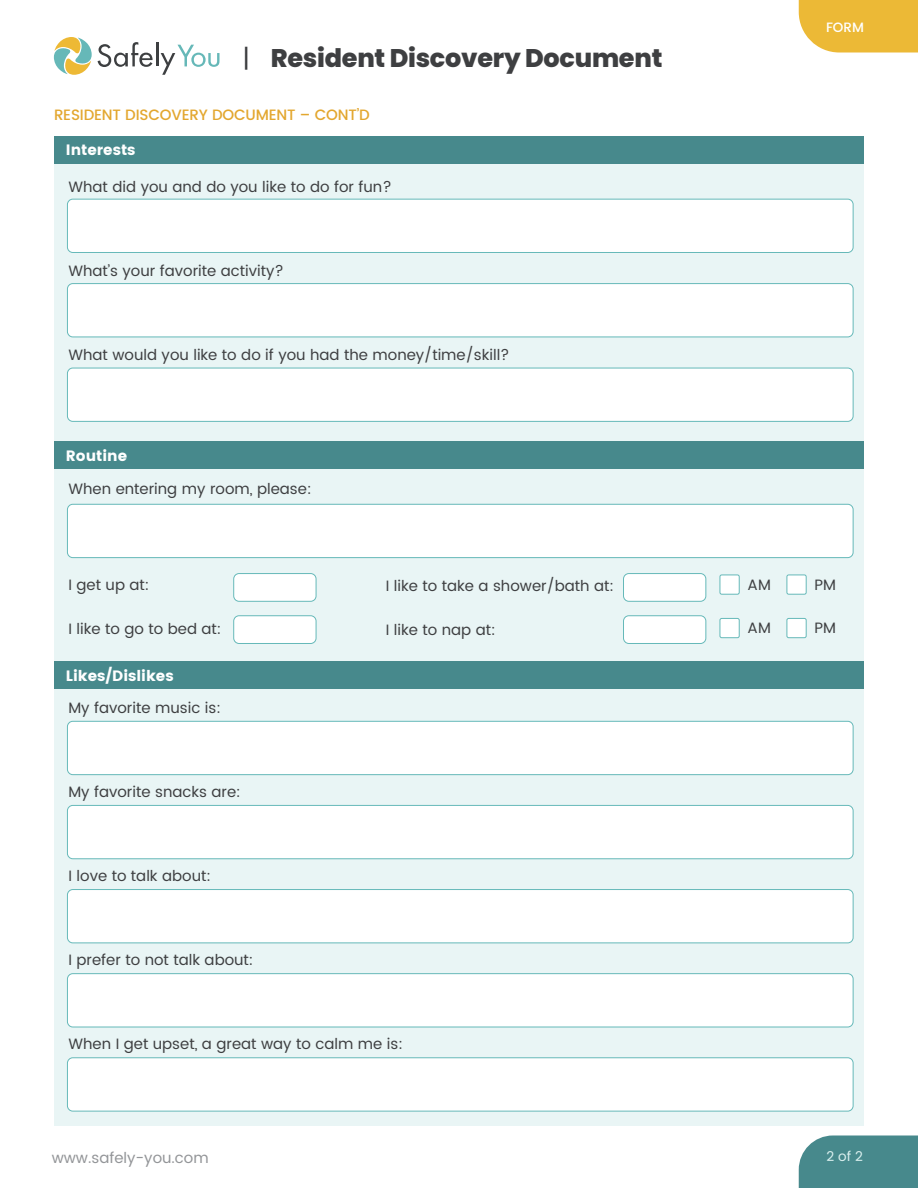
<style>
.page{position:relative;width:918px;height:1188px;background:#fff}
.page>*{position:absolute;margin:0;border:0;box-sizing:border-box;transform-origin:0 0}
.Doc_Title{font:800 25.5px "Poppins";letter-spacing:-.01em;color:#3e3f41}
.List_No_Indent{font:15px "Poppins";color:#3e3f41}
.Section{font:500 15px "Poppins";letter-spacing:-.01em;color:#e3a72f}
.Main_Qs{font:700 15px "Poppins";color:#fff}
.t1{font:15px "Poppins";color:#939598}
.t2{font:13.5px "Poppins";color:#dbf0ef}
.t3{font:500 13.5px "Poppins";color:#fff}
.s1{font-weight:400}
</style>
<div class="page">
<div style="left:54px;top:163px;width:810px;height:962px;background:#e9f5f5"></div>
<svg style="left:54px;top:37px;width:38px;height:38px"></svg>
<svg style="left:98px;top:42px;width:55px;height:25px"></svg>
<hr style="left:156px;top:43px;width:2px;height:23px;background:#3d3f41">
<svg style="left:161px;top:45px;width:59px;height:30px"></svg>
<div style="left:799px;top:1136px;width:119px;height:52px;background:#47898c"></div>
<div style="left:799px;top:0;width:119px;height:52px;background:#ecb936"></div>
<div style="left:234px;top:574px;width:82px;height:27px;background:#fff;border-radius:5px"></div>
<div style="left:233px;top:573px;width:83px;height:29px;border:1px solid #66b9b9;border-radius:5px"></div>
<div style="left:624px;top:574px;width:82px;height:27px;background:#fff;border-radius:5px"></div>
<div style="left:623px;top:573px;width:83px;height:29px;border:1px solid #66b9b9;border-radius:5px"></div>
<div style="left:234px;top:616px;width:82px;height:27px;background:#fff;border-radius:5px"></div>
<div style="left:233px;top:615px;width:83px;height:29px;border:1px solid #66b9b9;border-radius:5px"></div>
<div style="left:624px;top:616px;width:82px;height:27px;background:#fff;border-radius:5px"></div>
<div style="left:623px;top:615px;width:83px;height:29px;border:1px solid #66b9b9;border-radius:5px"></div>
<div style="left:720px;top:575px;width:19px;height:19px;background:#fff;border-radius:2px"></div>
<div style="left:720px;top:575px;width:20px;height:20px;border:1px solid #66b9b9;border-radius:2px"></div>
<div style="left:720px;top:618px;width:19px;height:20px;background:#fff;border-radius:2px"></div>
<div style="left:720px;top:618px;width:20px;height:20px;border:1px solid #66b9b9;border-radius:2px"></div>
<div style="left:787px;top:575px;width:19px;height:19px;background:#fff;border-radius:2px"></div>
<div style="left:787px;top:575px;width:20px;height:20px;border:1px solid #66b9b9;border-radius:2px"></div>
<div style="left:787px;top:618px;width:19px;height:20px;background:#fff;border-radius:2px"></div>
<div style="left:787px;top:618px;width:20px;height:20px;border:1px solid #66b9b9;border-radius:2px"></div>
<div style="left:54px;top:136px;width:810px;height:27px;background:#47898c"></div>
<div style="left:54px;top:441px;width:810px;height:27px;background:#47898c"></div>
<div style="left:54px;top:662px;width:810px;height:27px;background:#47898c"></div>
<div style="left:67px;top:199px;width:786px;height:53px;background:#fff;border-radius:5px"></div>
<div style="left:67px;top:199px;width:787px;height:54px;border:1px solid #66b9b9;border-radius:5px"></div>
<div style="left:67px;top:721px;width:786px;height:54px;background:#fff;border-radius:5px"></div>
<div style="left:67px;top:721px;width:787px;height:54px;border:1px solid #66b9b9;border-radius:5px"></div>
<div style="left:67px;top:284px;width:786px;height:53px;background:#fff;border-radius:5px"></div>
<div style="left:67px;top:283px;width:787px;height:54px;border:1px solid #66b9b9;border-radius:5px"></div>
<div style="left:67px;top:805px;width:786px;height:54px;background:#fff;border-radius:5px"></div>
<div style="left:67px;top:805px;width:787px;height:54px;border:1px solid #66b9b9;border-radius:5px"></div>
<div style="left:67px;top:368px;width:786px;height:53px;background:#fff;border-radius:5px"></div>
<div style="left:67px;top:368px;width:787px;height:54px;border:1px solid #66b9b9;border-radius:5px"></div>
<div style="left:67px;top:890px;width:786px;height:53px;background:#fff;border-radius:5px"></div>
<div style="left:67px;top:889px;width:787px;height:54px;border:1px solid #66b9b9;border-radius:5px"></div>
<div style="left:67px;top:974px;width:786px;height:53px;background:#fff;border-radius:5px"></div>
<div style="left:67px;top:973px;width:787px;height:54px;border:1px solid #66b9b9;border-radius:5px"></div>
<div style="left:67px;top:1058px;width:786px;height:53px;background:#fff;border-radius:5px"></div>
<div style="left:67px;top:1057px;width:787px;height:54px;border:1px solid #66b9b9;border-radius:5px"></div>
<div style="left:67px;top:504px;width:786px;height:54px;background:#fff;border-radius:5px"></div>
<div style="left:67px;top:504px;width:787px;height:54px;border:1px solid #66b9b9;border-radius:5px"></div>
<p class="Doc_Title" style="left:242px;top:43px;width:422px"><span class="s1">|</span> Resident Discovery Document</p>
<p class="Section" style="left:54px;top:104px;width:317px">RESIDENT DISCOVERY DOCUMENT – CONT’D</p>
<p class="Main_Qs" style="left:66px;top:142px;width:71px">Interests</p>
<p class="List_No_Indent" style="left:68px;top:176px;width:325px">What did you and do you like to do for fun?</p>
<p class="List_No_Indent" style="left:68px;top:260px;width:217px">What’s your favorite activity?</p>
<p class="List_No_Indent" style="left:68px;top:344px;width:443px">What would you like to do if you had the money/time/skill?</p>
<p class="Main_Qs" style="left:66px;top:447px;width:63px">Routine</p>
<p class="List_No_Indent" style="left:68px;top:478px;width:245px">When entering my room, please:</p>
<p class="List_No_Indent" style="left:68px;top:574px;width:83px">I get up at:</p>
<p class="List_No_Indent" style="left:68px;top:618px;width:155px">I like to go to bed at:</p>
<p class="Main_Qs" style="left:66px;top:667px;width:109px">Likes/Dislikes</p>
<p class="List_No_Indent" style="left:68px;top:697px;width:154px">My favorite music is:</p>
<p class="List_No_Indent" style="left:68px;top:781px;width:174px">My favorite snacks are:</p>
<p class="List_No_Indent" style="left:68px;top:865px;width:144px">I love to talk about:</p>
<p class="List_No_Indent" style="left:68px;top:949px;width:187px">I prefer to not talk about:</p>
<p class="List_No_Indent" style="left:386px;top:575px;width:230px">I like to take a shower/bath at:</p>
<p class="List_No_Indent" style="left:386px;top:619px;width:111px">I like to nap at:</p>
<p class="List_No_Indent" style="left:68px;top:1033px;width:336px">When I get upset, a great way to calm me is:</p>
<p class="t3" style="left:826px;top:18px;width:39px">FORM</p>
<p class="List_No_Indent" style="left:748px;top:574px;width:25px">AM</p>
<p class="List_No_Indent" style="left:748px;top:617px;width:25px">AM</p>
<p class="List_No_Indent" style="left:815px;top:574px;width:23px">PM</p>
<p class="List_No_Indent" style="left:815px;top:617px;width:23px">PM</p>
<p class="t1" style="left:52px;top:1147px;width:159px">www.safely-you.com</p>
<p class="t2" style="left:826px;top:1147px;width:38px">2 of 2</p>
</div>
